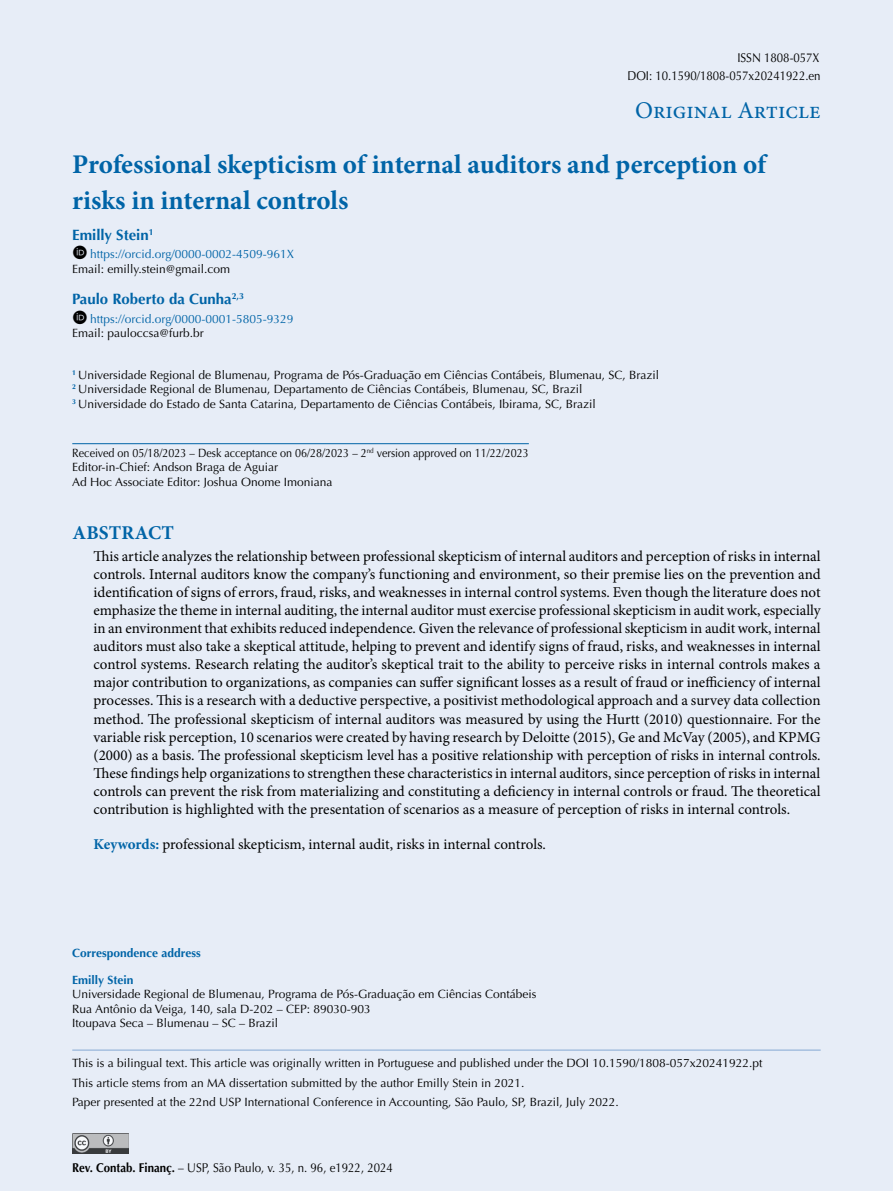
<style>
.page{position:relative;width:893px;height:1191px;background:#e7edf7}
.page>*{position:absolute;margin:0;border:0;box-sizing:border-box;transform-origin:0 0}
.t1{font:700 27px/36px "Minion Pro";letter-spacing:-.005em;color:#0064a7}
.t2{font:24px "Minion Pro";color:#0064a7}
.t3{font:700 19.5px "Minion Pro";letter-spacing:.01em;color:#0064a7}
.t4{font:15px/18px "Minion Pro";letter-spacing:-.005em;color:#000;text-align:justify}
.t5{font:700 15px "Optima LT Std";color:#0064a7}
.t6{font:12.75px/18px "Optima LT Std";color:#000;text-align:right;scale:.9 1}
.t7{font:12px/14.4px "Optima LT Std";color:#000}
.t8{font:12px/14.4px "Optima LT Std";color:#000;scale:.9 1}
.t9{font:12px "Optima LT Std";color:#0064a7}
.t10{font:700 12px "Optima LT Std";color:#0064a7}
.s1{font-weight:700;color:#0064a7}
.s2{font-weight:700}
</style>
<div class="page">
<img style="left:72px;top:1133px;width:56px;height:20px">
<hr style="left:72px;top:1049px;width:749px;height:1px;background:#84a9d3">
<hr style="left:72px;top:443px;width:457px;height:1px;background:#0064a7">
<p class="t6" style="left:627px;top:49px;width:216px">ISSN 1808-057X<br>DOI: 10.1590/1808-057x20241922.en</p>
<h2 class="t2" style="left:635px;top:94px;width:187px">Original Article</h2>
<h1 class="t1" style="left:72px;top:146px;width:695px">Professional skepticism of internal auditors and perception of risks in internal controls</h1>
<p class="t5" style="left:72px;top:226px;width:83px">Emilly Stein<sup>1</sup></p>
<p class="t9" style="left:90px;top:247px;width:205px">https://orcid.org/0000-0002-4509-961X</p>
<p class="t7" style="left:72px;top:262px;width:159px">Email: emilly.stein@gmail.com</p>
<p class="t5" style="left:72px;top:290px;width:173px">Paulo Roberto da Cunha<sup>2,3</sup></p>
<p class="t9" style="left:90px;top:311px;width:205px">https://orcid.org/0000-0001-5805-9329</p>
<p class="t7" style="left:72px;top:326px;width:133px">Email: pauloccsa@furb.br</p>
<p class="t7" style="left:72px;top:368px;width:588px"><sup>1</sup> Universidade Regional de Blumenau, Programa de Pós-Graduação em Ciências Contábeis, Blumenau, SC, Brazil<br><sup>2</sup> Universidade Regional de Blumenau, Departamento de Ciências Contábeis, Blumenau, SC, Brazil<br><sup>3</sup> Universidade do Estado de Santa Catarina, Departamento de Ciências Contábeis, Ibirama, SC, Brazil</p>
<p class="t8" style="left:72px;top:446px;width:509px">Received on 05/18/2023 – Desk acceptance on 06/28/2023 – 2<sup>nd</sup> version approved on 11/22/2023<br>Editor-in-Chief: Andson Braga de Aguiar<br>Ad Hoc Associate Editor: Joshua Onome Imoniana</p>
<h3 class="t3" style="left:72px;top:519px;width:103px">ABSTRACT</h3>
<p class="t4" style="left:94px;top:548px;width:729px">This article analyzes the relationship between professional skepticism of internal auditors and perception of risks in internal controls. Internal auditors know the company’s functioning and environment, so their premise lies on the prevention and identification of signs of errors, fraud, risks, and weaknesses in internal control systems. Even though the literature does not emphasize the theme in internal auditing, the internal auditor must exercise professional skepticism in audit work, especially in an environment that exhibits reduced independence. Given the relevance of professional skepticism in audit work, internal auditors must also take a skeptical attitude, helping to prevent and identify signs of fraud, risks, and weaknesses in internal control systems. Research relating the auditor’s skeptical trait to the ability to perceive risks in internal controls makes a major contribution to organizations, as companies can suffer significant losses as a result of fraud or inefficiency of internal processes. This is a research with a deductive perspective, a positivist methodological approach and a survey data collection method. The professional skepticism of internal auditors was measured by using the Hurtt (2010) questionnaire. For the variable risk perception, 10 scenarios were created by having research by Deloitte (2015), Ge and McVay (2005), and KPMG (2000) as a basis. The professional skepticism level has a positive relationship with perception of risks in internal controls.<br>These findings help organizations to strengthen these characteristics in internal auditors, since perception of risks in internal controls can prevent the risk from materializing and constituting a deficiency in internal controls or fraud. The theoretical contribution is highlighted with the presentation of scenarios as a measure of perception of risks in internal controls.</p>
<p class="t4" style="left:94px;top:835px;width:454px"><span class="s1">Keywords:</span> professional skepticism, internal audit, risks in internal controls.</p>
<p class="t10" style="left:72px;top:945px;width:130px">Correspondence address</p>
<p class="t10" style="left:72px;top:972px;width:63px">Emilly Stein</p>
<p class="t7" style="left:72px;top:987px;width:466px">Universidade Regional de Blumenau, Programa de Pós-Graduação em Ciências Contábeis<br>Rua Antônio da Veiga, 140, sala D-202 – CEP: 89030-903<br>Itoupava Seca – Blumenau – SC – Brazil</p>
<p class="t7" style="left:72px;top:1054px;width:692px;line-height:19.2px">This is a bilingual text. This article was originally written in Portuguese and published under the DOI 10.1590/1808-057x20241922.pt<br>This article stems from an MA dissertation submitted by the author Emilly Stein in 2021.<br>Paper presented at the 22nd USP International Conference in Accounting, São Paulo, SP, Brazil, July 2022.</p>
<p class="t6" style="left:72px;top:1158px;width:358px"><span class="s2">Rev. Contab. Finanç.</span> – USP, São Paulo, v. 35, n. 96, e1922, 2024</p>
</div>
